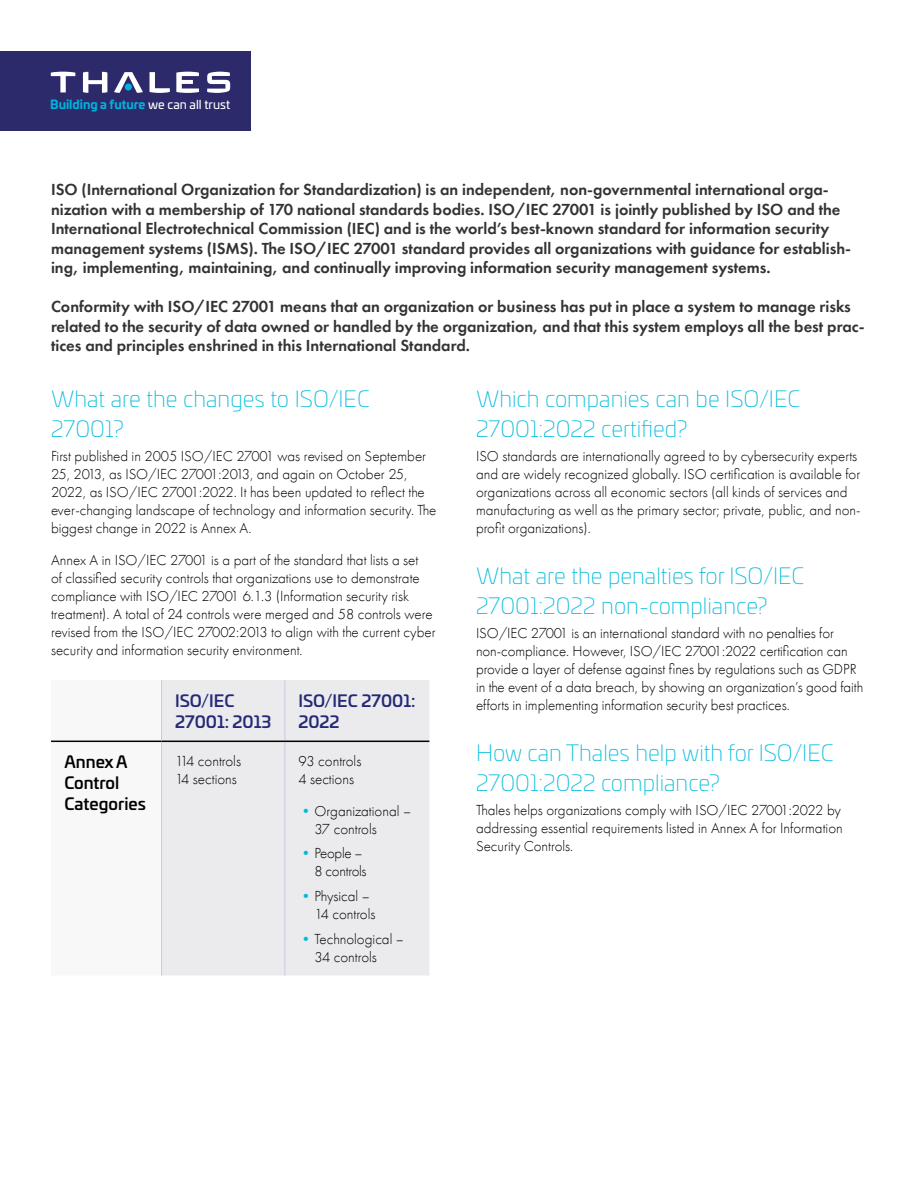
<style>
.page{position:relative;width:918px;height:1188px;background:#fff}
.page>*{position:absolute;margin:0;border:0;box-sizing:border-box;transform-origin:0 0}
.t1{font:200 22.5px/30px "Univia Pro";color:#0bd}
.t2{font:600 16.5px/19.5px "Futura PT";color:#333}
.t3{font:500 16.5px/21px "Univia Pro";color:#242a75}
.t4{font:500 16.5px/21px "Univia Pro";color:#000}
.t5{font:300 15px/18px "Futura PT";color:#000}
.t6{font:300 15px/18px "Futura PT";letter-spacing:-.02em;color:#000;text-align:right}
.t7{font:700 12.15px "Univia Pro";color:#00b4dd}
.s1{font-weight:400;color:#fff}
.s2{font-weight:400;color:#0bd}
</style>
<div class="page">
<div style="left:0;top:51px;width:251px;height:80px;background:#2c2a6b"></div>
<svg style="left:207px;top:72px;width:23px;height:21px"></svg>
<svg style="left:176px;top:72px;width:23px;height:21px"></svg>
<svg style="left:150px;top:72px;width:20px;height:21px"></svg>
<svg style="left:114px;top:72px;width:29px;height:21px"></svg>
<div style="left:125px;top:83px;width:7px;height:8px;background:#00b4dd;border-radius:50%"></div>
<svg style="left:83px;top:72px;width:24px;height:21px"></svg>
<svg style="left:51px;top:72px;width:24px;height:20px"></svg>
<svg style="left:51px;top:740px;width:110px;height:3px"></svg>
<div style="left:162px;top:680px;width:267px;height:296px;background:#ebebee"></div>
<hr style="left:51px;top:741px;width:111px;height:1px;background:#000">
<hr style="left:161px;top:680px;width:1px;height:61px;background:#c8cadd">
<hr style="left:285px;top:680px;width:1px;height:61px;background:#c8cadd">
<hr style="left:161px;top:742px;width:1px;height:234px;background:#c8cadd">
<hr style="left:285px;top:742px;width:1px;height:234px;background:#c8cadd">
<hr style="left:162px;top:741px;width:123px;height:1px;background:#000">
<hr style="left:285px;top:741px;width:144px;height:1px;background:#000">
<p class="t7" style="left:50px;top:95px;width:181px">Building a future <span class="s1">we can all trust</span></p>
<p class="t2" style="left:51px;top:180px;width:802px">ISO (International Organization for Standardization) is an independent, non-governmental international orga&shy;nization with a membership of 170 national standards bodies. ISO/IEC 27001 is jointly published by ISO and the International Electrotechnical Commission (IEC) and is the world’s best-known standard for information security management systems (ISMS). The ISO/IEC 27001 standard provides all organizations with guidance for establish&shy;ing, implementing, maintaining, and continually improving information security management systems.</p>
<p class="t2" style="left:51px;top:297px;width:815px">Conformity with ISO/IEC 27001 means that an organization or business has put in place a system to manage risks related to the security of data owned or handled by the organization, and that this system employs all the best prac&shy;tices and principles enshrined in this International Standard.</p>
<h1 class="t1" style="left:51px;top:383px;width:320px">What are the changes to ISO/IEC<br>27001?</h1>
<p class="t5" style="left:51px;top:448px;width:387px">First published in 2005 ISO/IEC 27001 was revised on September 25, 2013, as ISO/IEC 27001:2013, and again on October 25, 2022, as ISO/IEC 27001:2022. It has been updated to reflect the ever-changing landscape of technology and information security. The biggest change in 2022 is Annex A.</p>
<p class="t5" style="left:51px;top:551px;width:386px">Annex A in ISO/IEC 27001 is a part of the standard that lists a set<br>of classified security controls that organizations use to demonstrate compliance with ISO/IEC 27001 6.1.3 (Information security risk treatment). A total of 24 controls were merged and 58 controls were revised from the ISO/IEC 27002:2013 to align with the current cyber security and information security environment.</p>
<h1 class="t1" style="left:476px;top:383px;width:326px">Which companies can be ISO/IEC<br>27001:2022 certified?</h1>
<p class="t5" style="left:476px;top:448px;width:386px">ISO standards are internationally agreed to by cybersecurity experts and are widely recognized globally. ISO certification is available for organizations across all economic sectors (all kinds of services and manufacturing as well as the primary sector; private, public, and non&shy;profit organizations).</p>
<h1 class="t1" style="left:476px;top:560px;width:330px">What are the penalties for ISO/IEC<br>27001:2022 non-compliance?</h1>
<p class="t5" style="left:476px;top:625px;width:389px">ISO/IEC 27001 is an international standard with no penalties for non-compliance. However, ISO/IEC 27001:2022 certification can provide a layer of defense against fines by regulations such as GDPR in the event of a data breach, by showing an organization’s good faith efforts in implementing information security best practices.</p>
<h1 class="t1" style="left:476px;top:737px;width:359px">How can Thales help with for ISO/IEC<br>27001:2022 compliance?</h1>
<p class="t5" style="left:476px;top:802px;width:368px;text-align:justify">Thales helps organizations comply with ISO/IEC 27001:2022 by addressing essential requirements listed in Annex A for Information Security Controls.</p>
<p class="t3" style="left:175px;top:689px;width:98px">ISO/IEC<br>27001: 2013</p>
<p class="t3" style="left:298px;top:689px;width:119px">ISO/IEC 27001:<br>2022</p>
<p class="t4" style="left:65px;top:750px;width:83px">Annex A<br>Control<br>Categories</p>
<p class="t5" style="left:175px;top:752px;width:68px">114 controls<br>14 sections</p>
<p class="t5" style="left:298px;top:752px;width:65px">93 controls<br>4 sections</p>
<p class="t5" style="left:315px;top:802px;width:98px;text-indent:-16px"><span class="s2">•</span>Organizational –<br>37 controls</p>
<p class="t6" style="left:298px;top:845px;width:70px"><span class="s2">•</span>People –<br>8 controls</p>
<p class="t5" style="left:315px;top:887px;width:63px;text-indent:-16px"><span class="s2">•</span>Physical –<br>14 controls</p>
<p class="t5" style="left:315px;top:930px;width:91px;text-indent:-16px"><span class="s2">•</span>Technological –<br>34 controls</p>
</div>
